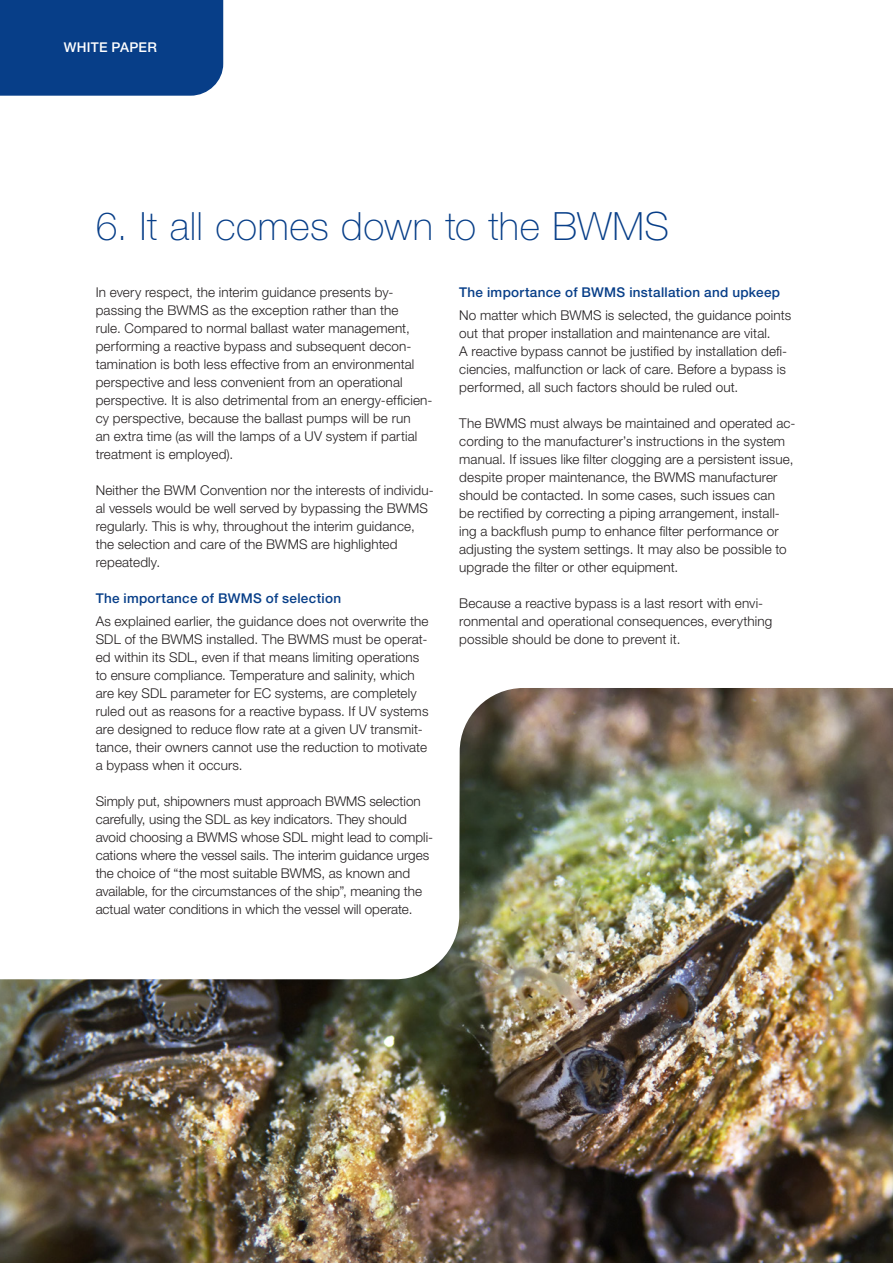
<style>
.page{position:relative;width:893px;height:1263px;background:#fff}
.page>*{position:absolute;margin:0;border:0;box-sizing:border-box;transform-origin:0 0}
.Headline_2{font:100 39px "Helvetica Neue LT Std";letter-spacing:.015em;color:#073e88}
.Bodycopy{font:300 13.5px/18px "Helvetica Neue LT Std";letter-spacing:.01em;color:#231f20}
.Sub_headline_4{font:500 13.5px "Helvetica Neue LT Std";letter-spacing:.02em;color:#073e88}
.Sub_headline_4_White{font:500 13.5px "Helvetica Neue LT Std";letter-spacing:.02em;color:#fff}
</style>
<div class="page">
<div style="left:0;top:0;width:223px;height:96px;background:#073e88"></div>
<img style="left:0;top:688px;width:893px;height:575px">
<p class="Sub_headline_4_White" style="left:64px;top:39px;width:95px">WHITE PAPER</p>
<p class="Headline_2" style="left:96px;top:204px;width:575px">6. It all comes down to the BWMS</p>
<p class="Bodycopy" style="left:96px;top:283px;width:338px">In every respect, the interim guidance presents by&shy;passing the BWMS as the exception rather than the<br>rule. Compared to normal ballast water management, performing a reactive bypass and subsequent decon&shy;tamination is both less effective from an environmental perspective and less convenient from an operational perspective. It is also detrimental from an energy-efficien&shy;cy perspective, because the ballast pumps will be run<br>an extra time (as will the lamps of a UV system if partial treatment is employed).</p>
<p class="Bodycopy" style="left:96px;top:481px;width:340px">Neither the BWM Convention nor the interests of individu&shy;al vessels would be well served by bypassing the BWMS regularly. This is why, throughout the interim guidance, the selection and care of the BWMS are highlighted repeatedly.</p>
<p class="Sub_headline_4" style="left:96px;top:590px;width:247px">The importance of BWMS of selection</p>
<p class="Bodycopy" style="left:96px;top:611px;width:334px">As explained earlier, the guidance does not overwrite the SDL of the BWMS installed. The BWMS must be operat&shy;ed within its SDL, even if that means limiting operations to ensure compliance. Temperature and salinity, which are key SDL parameter for EC systems, are completely ruled out as reasons for a reactive bypass. If UV systems are designed to reduce flow rate at a given UV transmit&shy;tance, their owners cannot use the reduction to motivate a bypass when it occurs.</p>
<p class="Bodycopy" style="left:96px;top:791px;width:339px">Simply put, shipowners must approach BWMS selection carefully, using the SDL as key indicators. They should avoid choosing a BWMS whose SDL might lead to compli&shy;cations where the vessel sails. The interim guidance urges the choice of “the most suitable BWMS, as known and available, for the circumstances of the ship”, meaning the actual water conditions in which the vessel will operate.</p>
<p class="Sub_headline_4" style="left:459px;top:284px;width:322px">The importance of BWMS installation and upkeep</p>
<p class="Bodycopy" style="left:459px;top:305px;width:334px">No matter which BWMS is selected, the guidance points out that proper installation and maintenance are vital.<br>A reactive bypass cannot be justified by installation defi&shy;ciencies, malfunction or lack of care. Before a bypass is performed, all such factors should be ruled out.</p>
<p class="Bodycopy" style="left:459px;top:413px;width:338px">The BWMS must always be maintained and operated ac&shy;cording to the manufacturer’s instructions in the system manual. If issues like filter clogging are a persistent issue, despite proper maintenance, the BWMS manufacturer should be contacted. In some cases, such issues can<br>be rectified by correcting a piping arrangement, install&shy;ing a backflush pump to enhance filter performance or adjusting the system settings. It may also be possible to upgrade the filter or other equipment.</p>
<p class="Bodycopy" style="left:459px;top:593px;width:315px">Because a reactive bypass is a last resort with envi&shy;ronmental and operational consequences, everything possible should be done to prevent it.</p>
</div>
